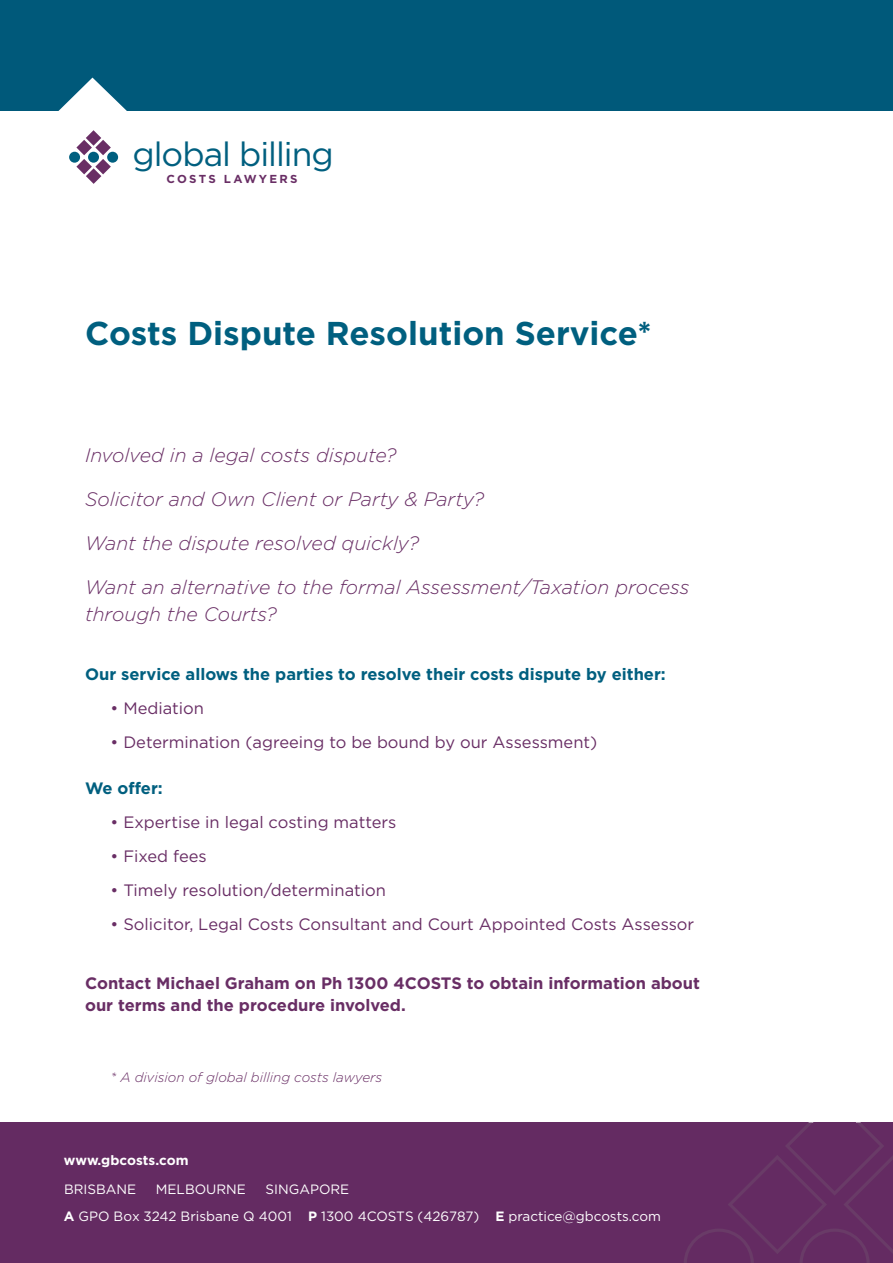
<style>
.page{position:relative;width:893px;height:1263px;background:#fff}
.page>*{position:absolute;margin:0;border:0;box-sizing:border-box;transform-origin:0 0}
.t1{font:33.6px "Gotham";letter-spacing:-.03em;color:#005f7f}
.t2{font:700 33px "Gotham";color:#005f7f}
.t3{font:italic 300 19.5px/27px "Gotham";color:#692e65}
.t4{font:16.5px "Gotham";color:#692e65}
.t5{font:700 16.5px/22.5px "Gotham";color:#692e65}
.t6{font:700 16.5px "Gotham";color:#005f7f}
.t7{font:13.5px "Gotham";color:#fff}
.t8{font:italic 300 13.5px "Gotham";color:#692e65}
.t9{font:700 13.5px "Gotham";color:#fff}
.t10{font:700 11.55px "Gotham";letter-spacing:.19em;color:#692e65}
.s1{font-weight:700}
</style>
<div class="page">
<div style="left:0;top:1123px;width:893px;height:140px;background:#642b62"></div>
<div style="left:0;top:0;width:893px;height:111px;background:#00597a"></div>
<svg style="left:684px;top:1122px;width:209px;height:141px"></svg>
<svg style="left:58px;top:78px;width:69px;height:106px"></svg>
<div style="left:88px;top:152px;width:11px;height:11px;background:#005f7f;border-radius:50%"></div>
<div style="left:107px;top:152px;width:11px;height:11px;background:#005f7f;border-radius:50%"></div>
<div style="left:69px;top:152px;width:11px;height:11px;background:#005f7f;border-radius:50%"></div>
<h1 class="t1" style="left:132px;top:133px;width:203px">global billing</h1>
<p class="t10" style="left:167px;top:172px;width:133px">COSTS LAWYERS</p>
<p class="t2" style="left:85px;top:312px;width:568px">Costs Dispute Resolution Service*</p>
<p class="t3" style="left:85px;top:441px;width:313px">Involved in a legal costs dispute?</p>
<p class="t3" style="left:85px;top:485px;width:401px">Solicitor and Own Client or Party &amp; Party?</p>
<p class="t3" style="left:85px;top:529px;width:336px">Want the dispute resolved quickly?</p>
<p class="t3" style="left:85px;top:573px;width:606px">Want an alternative to the formal Assessment/Taxation process through the Courts?</p>
<p class="t6" style="left:85px;top:664px;width:582px">Our service allows the parties to resolve their costs dispute by either:</p>
<p class="t4" style="left:111px;top:698px;width:95px">• Mediation</p>
<p class="t4" style="left:111px;top:731px;width:488px">• Determination (agreeing to be bound by our Assessment)</p>
<p class="t6" style="left:85px;top:778px;width:79px">We offer:</p>
<p class="t4" style="left:111px;top:812px;width:287px">• Expertise in legal costing matters</p>
<p class="t4" style="left:111px;top:845px;width:98px">• Fixed fees</p>
<p class="t4" style="left:111px;top:879px;width:277px">• Timely resolution/determination</p>
<p class="t4" style="left:111px;top:913px;width:585px">• Solicitor, Legal Costs Consultant and Court Appointed Costs Assessor</p>
<p class="t5" style="left:85px;top:971px;width:616px">Contact Michael Graham on Ph 1300 4COSTS to obtain information about our terms and the procedure involved.</p>
<p class="t8" style="left:111px;top:1068px;width:273px">* A division of global billing costs lawyers</p>
<p class="t9" style="left:64px;top:1152px;width:126px">www.gbcosts.com</p>
<p class="t7" style="left:64px;top:1181px;width:74px">BRISBANE</p>
<p class="t7" style="left:156px;top:1181px;width:92px">MELBOURNE</p>
<p class="t7" style="left:266px;top:1181px;width:85px">SINGAPORE</p>
<p class="t7" style="left:64px;top:1208px;width:599px"><span class="s1">A</span> GPO Box 3242 Brisbane Q 4001 <span class="s1">P</span> 1300 4COSTS (426787) <span class="s1">E</span> practice@gbcosts.com</p>
</div>
